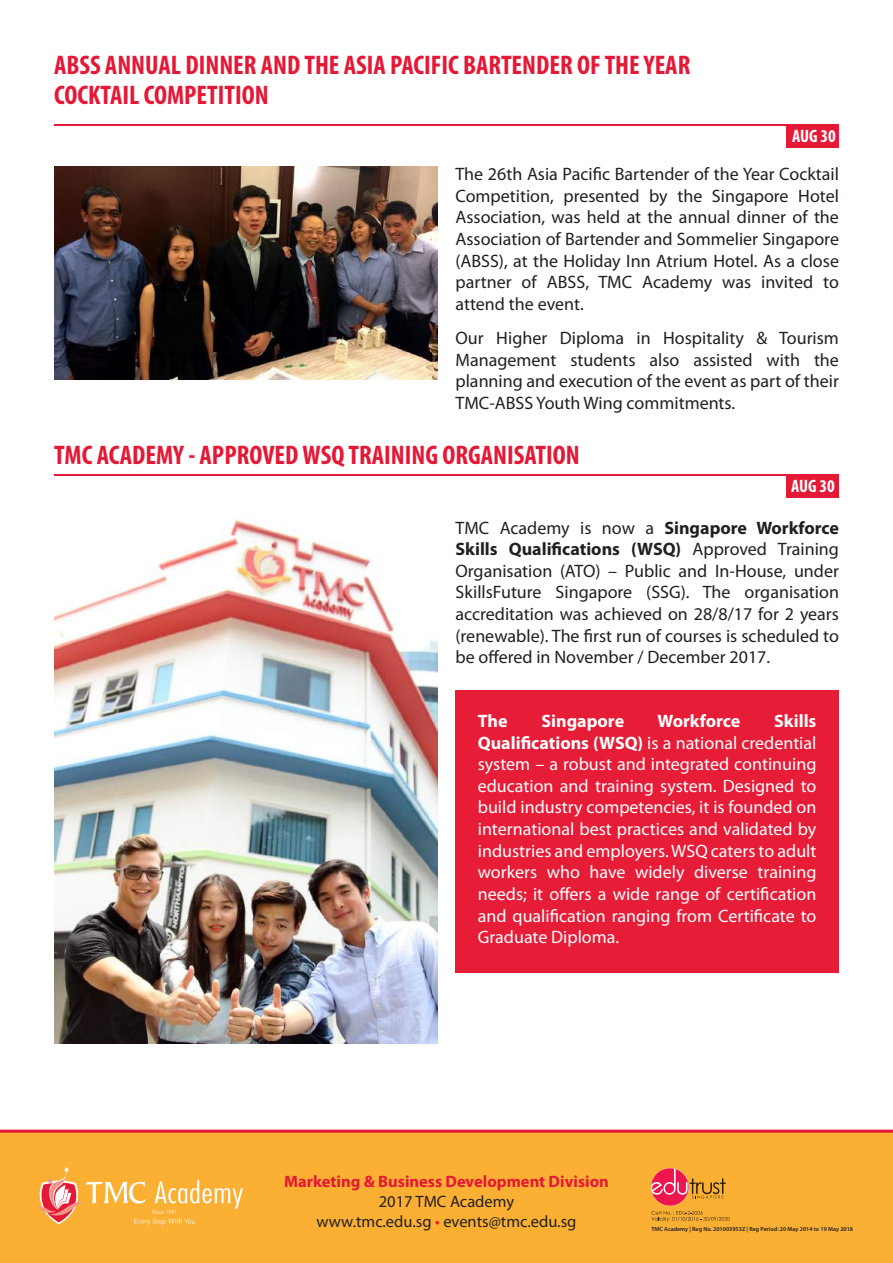
<style>
.page{position:relative;width:893px;height:1263px;background:#fff}
.page>*{position:absolute;margin:0;border:0;box-sizing:border-box;transform-origin:0 0}
.t1{font:700 condensed 27px/30px "Myriad Pro";color:#e51836}
.t2{font:18px/21.6px "Myriad Pro";color:#231f20;text-align:justify}
.t3{font:18px/21.6px "Myriad Pro";color:#fff;text-align:justify}
.t4{font:700 18px "Myriad Pro";color:#fff}
.t5{font:700 condensed 18px "Myriad Pro";color:#fff}
.t6{font:16.5px/19.8px "Myriad Pro";color:#231f20;text-align:center}
.t7{font:700 16.5px "Myriad Pro";color:#e51836}
.t8{font:600 6px "Myriad Pro";color:#231f20}
.s1{font-weight:700}
.s2{color:#e51836}
</style>
<div class="page">
<div style="left:0;top:1131px;width:893px;height:132px;background:#fbb034"></div>
<svg style="left:651px;top:1168px;width:79px;height:53px"></svg>
<svg style="left:36px;top:1166px;width:207px;height:59px"></svg>
<hr style="left:0;top:1130px;width:893px;height:3px;background:#e51836">
<hr style="left:54px;top:124px;width:785px;height:2px;background:#e51836">
<div style="left:786px;top:125px;width:53px;height:23px;background:#e51836"></div>
<img style="left:54px;top:167px;width:383px;height:212px">
<hr style="left:54px;top:474px;width:785px;height:2px;background:#e51836">
<div style="left:786px;top:475px;width:53px;height:23px;background:#e51836"></div>
<div style="left:455px;top:690px;width:384px;height:283px;background:#e71c37"></div>
<img style="left:54px;top:519px;width:383px;height:524px">
<h1 class="t1" style="left:54px;top:50px;width:638px">ABSS ANNUAL DINNER AND THE ASIA PACIFIC BARTENDER OF THE YEAR<br>COCKTAIL COMPETITION</h1>
<p class="t5" style="left:792px;top:125px;width:45px">AUG 30</p>
<p class="t2" style="left:455px;top:163px;width:385px">The 26th Asia Pacific Bartender of the Year Cocktail Competition, presented by the Singapore Hotel Association, was held at the annual dinner of the Association of Bartender and Sommelier Singapore (ABSS), at the Holiday Inn Atrium Hotel. As a close partner of ABSS, TMC Academy was invited to attend the event.</p>
<p class="t2" style="left:455px;top:327px;width:385px">Our Higher Diploma in Hospitality &amp; Tourism Management students also assisted with the planning and execution of the event as part of their TMC-ABSS Youth Wing commitments.</p>
<h1 class="t1" style="left:54px;top:439px;width:527px">TMC ACADEMY - APPROVED WSQ TRAINING ORGANISATION</h1>
<p class="t5" style="left:791px;top:475px;width:45px">AUG 30</p>
<p class="t2" style="left:455px;top:516px;width:385px">TMC Academy is now a <span class="s1">Singapore Workforce Skills Qualifications (WSQ)</span> Approved Training Organisation (ATO) – Public and In-House, under SkillsFuture Singapore (SSG). The organisation accreditation was achieved on 28/8/17 for 2 years (renewable). The first run of courses is scheduled to be offered in November / December 2017.</p>
<p class="t4" style="left:478px;top:709px;width:31px">The</p>
<p class="t4" style="left:542px;top:709px;width:84px">Singapore</p>
<p class="t4" style="left:657px;top:709px;width:84px">Workforce</p>
<p class="t3" style="left:478px;top:710px;width:340px;text-indent:296px"><span class="s1">Skills Qualifications (WSQ)</span> is a national credential system – a robust and integrated continuing education and training system. Designed to build industry competencies, it is founded on international best practices and validated by industries and employers. WSQ caters to adult workers who have widely diverse training needs; it offers a wide range of certification and qualification ranging from Certificate to Graduate Diploma.</p>
<p class="t7" style="left:284px;top:1171px;width:326px">Marketing &amp; Business Development Division</p>
<p class="t6" style="left:316px;top:1191px;width:261px">2017 TMC Academy<br>www.tmc.edu.sg <span class="s2">•</span> events@tmc.edu.sg</p>
<p class="t8" style="left:651px;top:1225px;width:203px">TMC Academy | Reg No. 201003953Z | Reg Period: 20 May 2014 to 19 May 2018</p>
</div>
